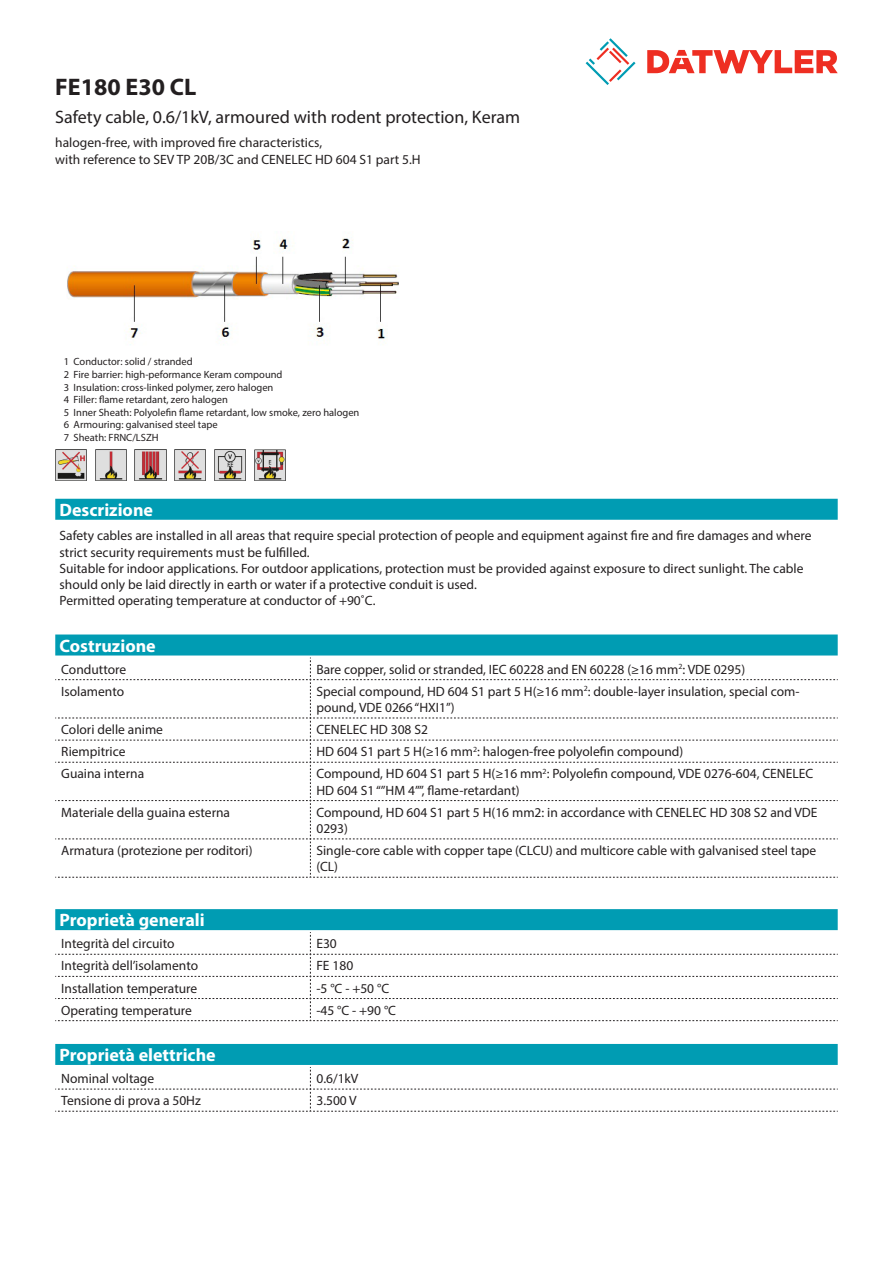
<style>
.page{position:relative;width:893px;height:1263px;background:#fff}
.page>*{position:absolute;margin:0;border:0;box-sizing:border-box;transform-origin:0 0}
.Product_Head{font:700 24px "Myriad Pro";color:#231f20}
.Standard_Head_Proper{font:700 18px "Myriad Pro";color:#fff}
.SubHead{font:18px "Myriad Pro";color:#231f20}
.myriad_light_propert{font:13.5px/16.2px "Myriad Pro";color:#231f20}
.Standard_text{font:13.5px/16.2px "Myriad Pro";color:#231f20}
.imagetext{font:10.5px/12.6px "Myriad Pro";color:#231f20}
</style>
<div class="page">
<svg style="left:586px;top:38px;width:49px;height:47px"></svg>
<svg style="left:647px;top:50px;width:191px;height:23px"></svg>
<div style="left:55px;top:634px;width:783px;height:21px;background:#009cb3"></div>
<svg style="left:55px;top:657px;width:783px;height:221px"></svg>
<img style="left:67px;top:238px;width:332px;height:107px">
<div style="left:55px;top:499px;width:783px;height:21px;background:#009cb3"></div>
<img style="left:254px;top:450px;width:31px;height:31px">
<img style="left:214px;top:450px;width:31px;height:31px">
<img style="left:174px;top:450px;width:32px;height:31px">
<img style="left:135px;top:450px;width:31px;height:31px">
<img style="left:95px;top:450px;width:31px;height:31px">
<img style="left:55px;top:450px;width:32px;height:31px">
<div style="left:55px;top:909px;width:783px;height:21px;background:#009cb3"></div>
<svg style="left:55px;top:932px;width:783px;height:89px"></svg>
<div style="left:55px;top:1044px;width:783px;height:21px;background:#009cb3"></div>
<svg style="left:55px;top:1067px;width:783px;height:45px"></svg>
<p class="Product_Head" style="left:55px;top:71px;width:143px">FE180 E30 CL</p>
<p class="SubHead" style="left:55px;top:105px;width:466px">Safety cable, 0.6/1kV, armoured with rodent protection, Keram</p>
<p class="Standard_text" style="left:55px;top:134px;width:367px">halogen-free, with improved fire characteristics,<br>with reference to SEV TP 20B/3C and CENELEC HD 604 S1 part 5.H</p>
<p class="imagetext" style="left:64px;top:355px;width:297px">1 Conductor: solid / stranded<br>2 Fire barrier: high-peformance Keram compound<br>3 Insulation: cross-linked polymer, zero halogen<br>4 Filler: flame retardant, zero halogen<br>5 Inner Sheath: Polyolefin flame retardant, low smoke, zero halogen 6 Armouring: galvanised steel tape<br>7 Sheath: FRNC/LSZH</p>
<p class="Standard_Head_Proper" style="left:60px;top:498px;width:95px">Descrizione</p>
<p class="Standard_text" style="left:60px;top:528px;width:753px">Safety cables are installed in all areas that require special protection of people and equipment against fire and fire damages and where strict security requirements must be fulfilled.<br>Suitable for indoor applications. For outdoor applications, protection must be provided against exposure to direct sunlight. The cable should only be laid directly in earth or water if a protective conduit is used.<br>Permitted operating temperature at conductor of +90˚C.</p>
<p class="Standard_Head_Proper" style="left:60px;top:634px;width:98px">Costruzione</p>
<p class="myriad_light_propert" style="left:61px;top:661px;width:66px">Conduttore</p>
<p class="myriad_light_propert" style="left:316px;top:661px;width:430px">Bare copper, solid or stranded, IEC 60228 and EN 60228 (≥16 mm<sup>2</sup>: VDE 0295)</p>
<p class="myriad_light_propert" style="left:61px;top:683px;width:64px">Isolamento</p>
<p class="myriad_light_propert" style="left:316px;top:683px;width:485px">Special compound, HD 604 S1 part 5 H(≥16 mm<sup>2</sup>: double-layer insulation, special com&shy;pound, VDE 0266 “HXI1”)</p>
<p class="myriad_light_propert" style="left:61px;top:721px;width:103px">Colori delle anime</p>
<p class="myriad_light_propert" style="left:316px;top:721px;width:113px">CENELEC HD 308 S2</p>
<p class="myriad_light_propert" style="left:61px;top:743px;width:66px">Riempitrice</p>
<p class="myriad_light_propert" style="left:316px;top:743px;width:368px">HD 604 S1 part 5 H(≥16 mm<sup>2</sup>: halogen-free polyolefin compound)</p>
<p class="myriad_light_propert" style="left:61px;top:765px;width:84px">Guaina interna</p>
<p class="myriad_light_propert" style="left:316px;top:765px;width:498px">Compound, HD 604 S1 part 5 H(≥16 mm<sup>2</sup>: Polyolefin compound, VDE 0276-604, CENELEC<br>HD 604 S1 “”HM 4””, flame-retardant)</p>
<p class="myriad_light_propert" style="left:61px;top:804px;width:170px">Materiale della guaina esterna</p>
<p class="myriad_light_propert" style="left:316px;top:804px;width:503px">Compound, HD 604 S1 part 5 H(16 mm2: in accordance with CENELEC HD 308 S2 and VDE<br>0293)</p>
<p class="myriad_light_propert" style="left:61px;top:842px;width:193px">Armatura (protezione per roditori)</p>
<p class="myriad_light_propert" style="left:316px;top:842px;width:501px">Single-core cable with copper tape (CLCU) and multicore cable with galvanised steel tape (CL)</p>
<p class="Standard_Head_Proper" style="left:60px;top:908px;width:147px">Proprietà generali</p>
<p class="myriad_light_propert" style="left:61px;top:935px;width:115px">Integrità del circuito</p>
<p class="myriad_light_propert" style="left:316px;top:935px;width:22px">E30</p>
<p class="myriad_light_propert" style="left:61px;top:957px;width:138px">Integrità dell’isolamento</p>
<p class="myriad_light_propert" style="left:316px;top:957px;width:38px">FE 180</p>
<p class="myriad_light_propert" style="left:61px;top:980px;width:137px">Installation temperature</p>
<p class="myriad_light_propert" style="left:316px;top:980px;width:74px">-5 °C - +50 °C</p>
<p class="myriad_light_propert" style="left:61px;top:1002px;width:132px">Operating temperature</p>
<p class="myriad_light_propert" style="left:316px;top:1002px;width:81px">-45 °C - +90 °C</p>
<p class="Standard_Head_Proper" style="left:60px;top:1043px;width:158px">Proprietà elettriche</p>
<p class="myriad_light_propert" style="left:61px;top:1070px;width:95px">Nominal voltage</p>
<p class="myriad_light_propert" style="left:316px;top:1070px;width:44px">0.6/1kV</p>
<p class="myriad_light_propert" style="left:61px;top:1092px;width:141px">Tensione di prova a 50Hz</p>
<p class="myriad_light_propert" style="left:316px;top:1092px;width:42px">3.500 V</p>
</div>
